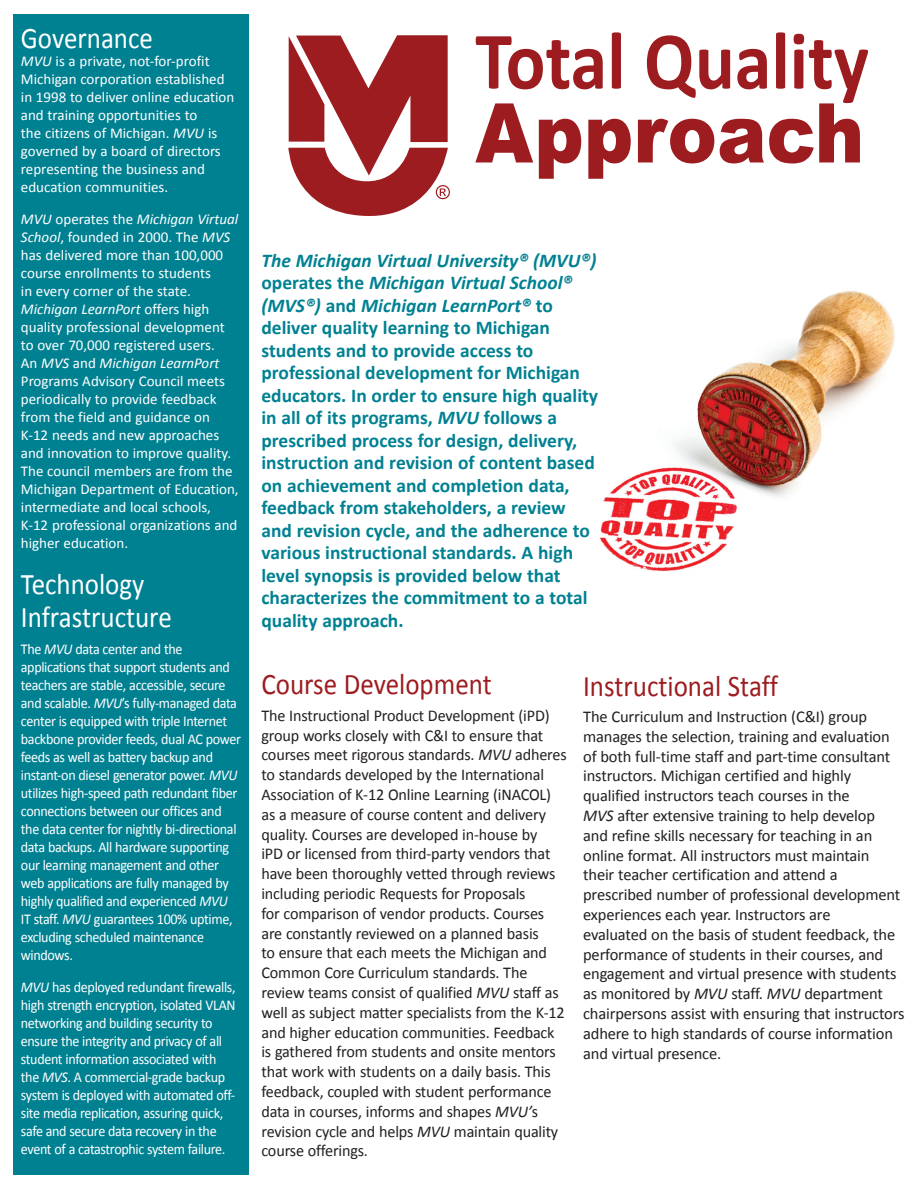
<style>
.page{position:relative;width:918px;height:1188px;background:#fff}
.page>*{position:absolute;margin:0;border:0;box-sizing:border-box;transform-origin:0 0}
.t1{font:700 82.5px/73.9px "Calibri";color:#9d1c1f;scale:.9 1}
.No_Spacing{font:30px "Calibri";color:#9d1c1f;scale:.9 1}
.No_Spacing-2{font:30px/33px "Calibri";color:#fff;scale:.9 1}
.t2{font:700 19.5px/22.5px "Calibri";color:#008192}
.No_Spacing-3{font:16.5px/19.8px "Calibri";letter-spacing:-.01em;color:#231f20}
.No_Spacing-4{font:15px/18px "Calibri";letter-spacing:-.025em;color:#fff;scale:.94 1}
.No_Spacing-5{font:15px/18px "Calibri";color:#fff}
.s1{font-style:italic}
.s2{font-family:"Arial";font-weight:900}
</style>
<div class="page">
<div style="left:14px;top:14px;width:235px;height:1161px;background:#008192"></div>
<img style="left:600px;top:291px;width:295px;height:281px">
<svg style="left:288px;top:35px;width:162px;height:181px"></svg>
<p class="No_Spacing-2" style="left:21px;top:22px;width:148px">Governance</p>
<p class="No_Spacing-5" style="left:21px;top:52px;width:215px"><span class="s1">MVU</span> is a private, not-for-profit<br>Michigan corporation established in 1998 to deliver online education and training opportunities to<br>the citizens of Michigan. <span class="s1">MVU</span> is governed by a board of directors representing the business and education communities.</p>
<p class="No_Spacing-5" style="left:21px;top:210px;width:219px"><span class="s1">MVU</span> operates the <span class="s1">Michigan Virtual<br>School</span>, founded in 2000. The <span class="s1">MVS </span>has delivered more than 100,000 course enrollments to students<br>in every corner of the state.<br><span class="s1">Michigan LearnPort</span> offers high quality professional development to over 70,000 registered users.<br>An <span class="s1">MVS</span> and <span class="s1">Michigan LearnPort<br></span>Programs Advisory Council meets periodically to provide feedback from the field and guidance on<br>K-12 needs and new approaches and innovation to improve quality.<br>The council members are from the<br>Michigan Department of Education, intermediate and local schools,<br>K-12 professional organizations and higher education.</p>
<p class="No_Spacing-2" style="left:21px;top:568px;width:169px">Technology<br>Infrastructure</p>
<p class="No_Spacing-4" style="left:21px;top:640px;width:236px">The <span class="s1">MVU</span> data center and the applications that support students and teachers are stable, accessible, secure and scalable. <span class="s1">MVU</span>’s fully-managed data center is equipped with triple Internet backbone provider feeds, dual AC power feeds as well as battery backup and instant-on diesel generator power. <span class="s1">MVU </span>utilizes high-speed path redundant fiber connections between our offices and the data center for nightly bi-directional data backups. All hardware supporting our learning management and other web applications are fully managed by highly qualified and experienced <span class="s1">MVU </span>IT staff. <span class="s1">MVU</span> guarantees 100% uptime, excluding scheduled maintenance windows.</p>
<p class="No_Spacing-4" style="left:21px;top:978px;width:230px"><span class="s1">MVU</span> has deployed redundant firewalls, high strength encryption, isolated VLAN networking and building security to ensure the integrity and privacy of all student information associated with the <span class="s1">MVS</span>. A commercial-grade backup system is deployed with automated off&shy;site media replication, assuring quick, safe and secure data recovery in the event of a catastrophic system failure.</p>
<p class="t1" style="left:475px;top:24px;width:439px">Total Quality<br><span class="s2">Approach</span></p>
<p class="t2" style="left:261px;top:249px;width:338px"><span class="s1">The Michigan Virtual University® (MVU®) </span>operates the <span class="s1">Michigan Virtual School® (MVS®)</span> and <span class="s1">Michigan LearnPort®</span> to deliver quality learning to Michigan students and to provide access to professional development for Michigan educators. In order to ensure high quality in all of its programs, <span class="s1">MVU</span> follows a prescribed process for design, delivery, instruction and revision of content based on achievement and completion data, feedback from stakeholders, a review and revision cycle, and the adherence to various instructional standards. A high level synopsis is provided below that characterizes the commitment to a total quality approach.</p>
<p class="No_Spacing" style="left:261px;top:665px;width:257px">Course Development</p>
<p class="No_Spacing-3" style="left:261px;top:705px;width:307px">The Instructional Product Development (iPD) group works closely with C&amp;I to ensure that courses meet rigorous standards. <span class="s1">MVU</span> adheres to standards developed by the International Association of K-12 Online Learning (iNACOL) as a measure of course content and delivery quality. Courses are developed in-house by<br>iPD or licensed from third-party vendors that have been thoroughly vetted through reviews including periodic Requests for Proposals<br>for comparison of vendor products. Courses are constantly reviewed on a planned basis<br>to ensure that each meets the Michigan and Common Core Curriculum standards. The review teams consist of qualified <span class="s1">MVU</span> staff as well as subject matter specialists from the K-12 and higher education communities. Feedback is gathered from students and onsite mentors that work with students on a daily basis. This feedback, coupled with student performance data in courses, informs and shapes <span class="s1">MVU’</span>s revision cycle and helps <span class="s1">MVU</span> maintain quality course offerings.</p>
<p class="No_Spacing" style="left:583px;top:667px;width:218px">Instructional Staff</p>
<p class="No_Spacing-3" style="left:583px;top:707px;width:323px">The Curriculum and Instruction (C&amp;I) group manages the selection, training and evaluation of both full-time staff and part-time consultant instructors. Michigan certified and highly qualified instructors teach courses in the<br><span class="s1">MVS</span> after extensive training to help develop<br>and refine skills necessary for teaching in an online format. All instructors must maintain their teacher certification and attend a prescribed number of professional development experiences each year. Instructors are<br>evaluated on the basis of student feedback, the performance of students in their courses, and engagement and virtual presence with students as monitored by <span class="s1">MVU</span> staff. <span class="s1">MVU</span> department chairpersons assist with ensuring that instructors adhere to high standards of course information and virtual presence.</p>
</div>
